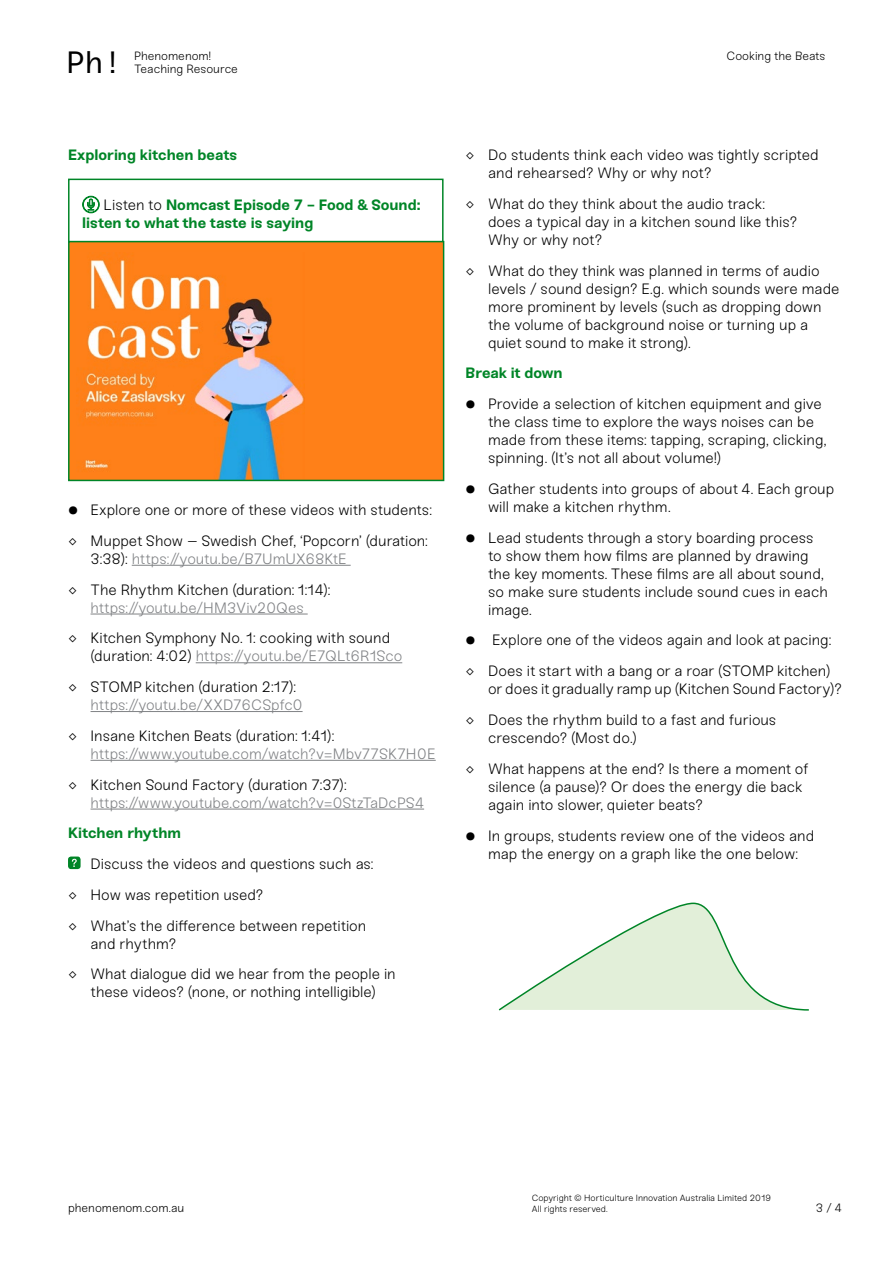
<style>
.page{position:relative;width:893px;height:1263px;background:#fff}
.page>*{position:absolute;margin:0;border:0;box-sizing:border-box;transform-origin:0 0}
.t1{font:30.75px "Sneak Mono";color:#000}
.t2{font:300 15px/18px "Sneak";color:#000}
.t3{font:300 15px "Sneak";color:#808285}
.t4{font:700 15px/18px "Sneak";color:#008527}
.t5{font:300 12px/13.5px "Sneak";color:#000}
.t6{font:300 9px/10.8px "Sneak";letter-spacing:-.005em;color:#000}
.s1{font-weight:300;color:#000}
.s2{color:#808285}
</style>
<div class="page">
<hr style="left:132px;top:565px;width:219px;height:1px;background:#808285">
<hr style="left:91px;top:614px;width:217px;height:1px;background:#808285">
<hr style="left:196px;top:662px;width:206px;height:1px;background:#808285">
<hr style="left:91px;top:711px;width:212px;height:1px;background:#808285">
<hr style="left:91px;top:760px;width:345px;height:1px;background:#808285">
<hr style="left:91px;top:809px;width:333px;height:1px;background:#808285">
<div style="left:68px;top:856px;width:13px;height:13px;background:#008527;border-radius:3px"></div>
<svg style="left:72px;top:859px;width:5px;height:8px"></svg>
<svg style="left:498px;top:902px;width:311px;height:109px"></svg>
<svg style="left:82px;top:195px;width:18px;height:19px"></svg>
<div style="left:68px;top:179px;width:376px;height:63px;border:2px solid #008527"></div>
<div style="left:69px;top:242px;width:375px;height:238px;background:#ff8018"></div>
<img style="left:84px;top:259px;width:221px;height:219px">
<div style="left:68px;top:241px;width:376px;height:240px;border:2px solid #008527"></div>
<h1 class="t1" style="left:66px;top:44px;width:57px">Ph!</h1>
<p class="t5" style="left:134px;top:49px;width:105px">Phenomenom!<br>Teaching Resource</p>
<p class="t4" style="left:68px;top:146px;width:171px">Exploring kitchen beats</p>
<p class="t4" style="left:82px;top:196px;width:340px;text-indent:21px"><span class="s1">Listen to</span> Nomcast Episode 7 - Food &amp; Sound: listen to what the taste is saying</p>
<p class="t2" style="left:68px;top:495px;width:365px;line-height:30.8px">● Explore one or more of these videos with students: ◊ Muppet Show – Swedish Chef, ‘Popcorn’ (duration:</p>
<p class="t2" style="left:68px;top:543px;width:280px;line-height:30.8px;text-indent:22px">3:38): <span class="s2">https://youtu.be/B7UmUX68KtE </span>◊ The Rhythm Kitchen (duration: 1:14):</p>
<p class="t3" style="left:91px;top:598px;width:215px">https://youtu.be/HM3Viv20Qes</p>
<p class="t2" style="left:91px;top:629px;width:313px;text-indent:-22px">◊ Kitchen Symphony No. 1: cooking with sound (duration: 4:02) <span class="s2">https://youtu.be/E7QLt6R1Sco</span></p>
<p class="t2" style="left:68px;top:678px;width:230px">◊ STOMP kitchen (duration 2:17):</p>
<p class="t3" style="left:91px;top:696px;width:214px">https://youtu.be/XXD76CSpfc0</p>
<p class="t2" style="left:68px;top:727px;width:268px">◊ Insane Kitchen Beats (duration: 1:41):</p>
<p class="t3" style="left:91px;top:745px;width:347px">https://www.youtube.com/watch?v=Mbv77SK7H0E</p>
<p class="t2" style="left:68px;top:775px;width:280px">◊ Kitchen Sound Factory (duration 7:37):</p>
<p class="t3" style="left:91px;top:793px;width:335px">https://www.youtube.com/watch?v=0StzTaDcPS4</p>
<p class="t4" style="left:68px;top:824px;width:115px">Kitchen rhythm</p>
<p class="t2" style="left:68px;top:849px;width:307px;line-height:30.8px;text-indent:22px">Discuss the videos and questions such as: ◊ How was repetition used?<br>◊ What’s the difference between repetition</p>
<p class="t2" style="left:68px;top:928px;width:329px;line-height:30.8px;text-indent:22px">and rhythm?<br>◊ What dialogue did we hear from the people in</p>
<p class="t2" style="left:91px;top:983px;width:287px">these videos? (none, or nothing intelligible)</p>
<p class="t5" style="left:727px;top:49px;width:100px">Cooking the Beats</p>
<p class="t2" style="left:488px;top:146px;width:332px;text-indent:-22px">◊ Do students think each video was tightly scripted and rehearsed? Why or why not?</p>
<p class="t2" style="left:488px;top:195px;width:310px;text-indent:-22px">◊ What do they think about the audio track: does a typical day in a kitchen sound like this?<br>Why or why not?</p>
<p class="t2" style="left:488px;top:262px;width:353px;text-indent:-22px">◊ What do they think was planned in terms of audio levels / sound design? E.g. which sounds were made more prominent by levels (such as dropping down the volume of background noise or turning up a quiet sound to make it strong).</p>
<p class="t4" style="left:466px;top:365px;width:99px">Break it down</p>
<p class="t2" style="left:488px;top:395px;width:340px;text-indent:-22px">● Provide a selection of kitchen equipment and give the class time to explore the ways noises can be made from these items: tapping, scraping, clicking, spinning. (It’s not all about volume!)</p>
<p class="t2" style="left:488px;top:480px;width:348px;text-indent:-22px">● Gather students into groups of about 4. Each group will make a kitchen rhythm.</p>
<p class="t2" style="left:488px;top:529px;width:341px;text-indent:-22px">● Lead students through a story boarding process to show them how films are planned by drawing the key moments. These films are all about sound, so make sure students include sound cues in each image.</p>
<p class="t2" style="left:466px;top:625px;width:367px;line-height:30.8px">● Explore one of the videos again and look at pacing: ◊ Does it start with a bang or a roar (STOMP kitchen)</p>
<p class="t2" style="left:466px;top:674px;width:378px;line-height:30.8px;text-indent:22px">or does it gradually ramp up (Kitchen Sound Factory)? ◊ Does the rhythm build to a fast and furious</p>
<p class="t2" style="left:466px;top:722px;width:344px;line-height:30.8px;text-indent:22px">crescendo? (Most do.)<br>◊ What happens at the end? Is there a moment of</p>
<p class="t2" style="left:488px;top:778px;width:316px">silence (a pause)? Or does the energy die back again into slower, quieter beats?</p>
<p class="t2" style="left:466px;top:826px;width:350px;text-align:center">● In groups, students review one of the videos and map the energy on a graph like the one below:</p>
<p class="t6" style="left:532px;top:1193px;width:241px">Copyright © Horticulture Innovation Australia Limited 2019<br>All rights reserved.</p>
<p class="t5" style="left:68px;top:1201px;width:118px">phenomenom.com.au</p>
<p class="t5" style="left:816px;top:1201px;width:28px">3 / 4</p>
</div>
